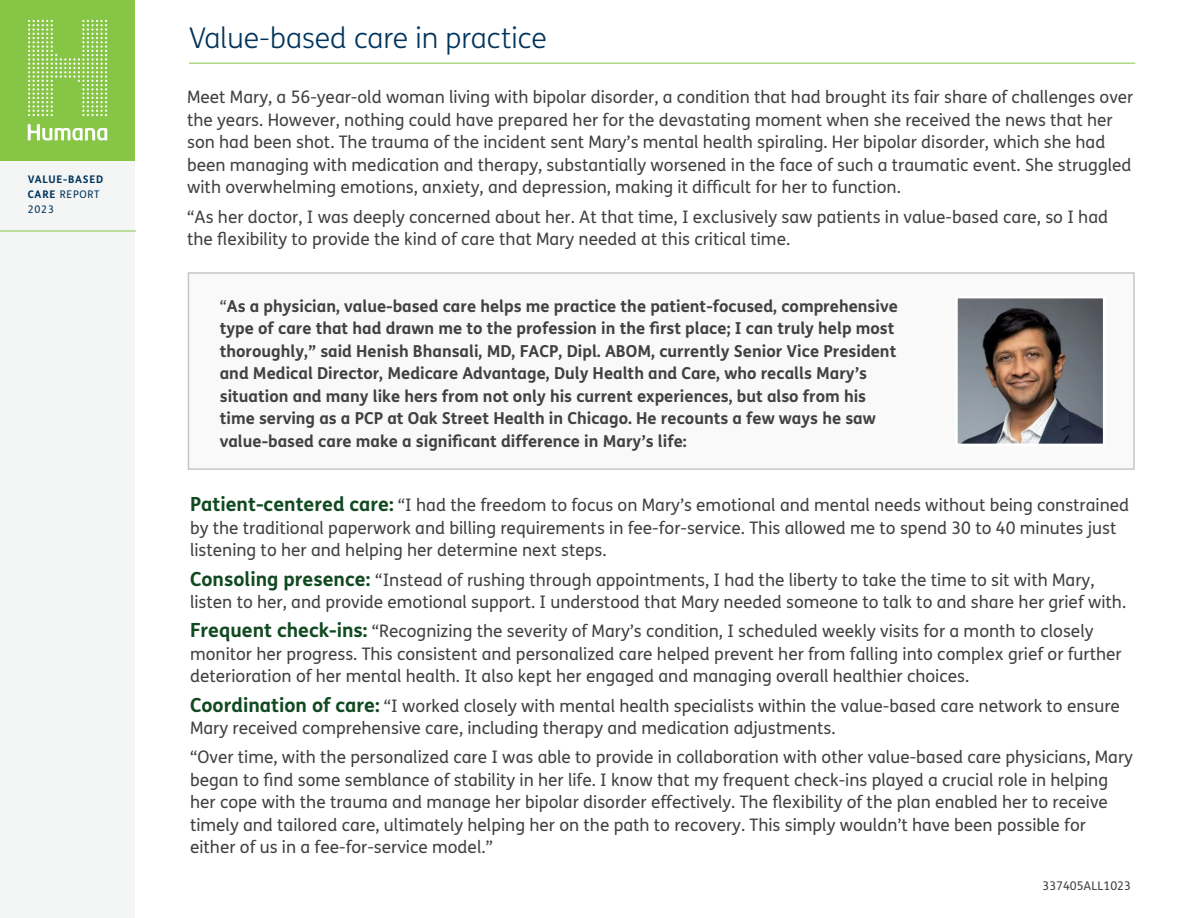
<style>
.page{position:relative;width:1188px;height:918px;background:#fff}
.page>*{position:absolute;margin:0;border:0;box-sizing:border-box;transform-origin:0 0}
.t1{font:300 28.5px "FS Humana";color:#00345c}
.t2{font:17.25px/22.5px "FS Humana";color:#414042}
.t3{font:700 16.5px/22.5px "FS Humana";color:#414042}
.t4{font:12px "FS Humana";color:#414042}
.t5{font:700 10.5px/15px "FS Humana";letter-spacing:.075em;color:#00345c}
.s1{font-weight:400}
.s2{font-weight:700;font-size:19.5px;color:#114a21}
</style>
<div class="page">
<div style="left:0;top:147px;width:135px;height:771px;background:#f4f5f5"></div>
<div style="left:0;top:0;width:135px;height:160px;background:#87c546"></div>
<hr style="left:0;top:231px;width:136px;height:1px;background:#87c546">
<svg style="left:28px;top:124px;width:79px;height:17px"></svg>
<svg style="left:28px;top:20px;width:79px;height:96px"></svg>
<div style="left:188px;top:272px;width:947px;height:198px;background:#f9f9f9"></div>
<img style="left:959px;top:299px;width:143px;height:144px">
<div style="left:955px;top:295px;width:151px;height:152px;border:3px solid #fff"></div>
<hr style="left:189px;top:63px;width:946px;height:1px;background:#87c546">
<p class="t5" style="left:28px;top:172px;width:77px">VALUE-BASED<br>CARE <span class="s1">REPORT<br>2023</span></p>
<h1 class="t1" style="left:189px;top:19px;width:360px">Value-based care in practice</h1>
<p class="t2" style="left:187px;top:86px;width:948px">Meet Mary, a 56-year-old woman living with bipolar disorder, a condition that had brought its fair share of challenges over the years. However, nothing could have prepared her for the devastating moment when she received the news that her son had been shot. The trauma of the incident sent Mary’s mental health spiraling. Her bipolar disorder, which she had been managing with medication and therapy, substantially worsened in the face of such a traumatic event. She struggled with overwhelming emotions, anxiety, and depression, making it difficult for her to function.</p>
<p class="t2" style="left:187px;top:205px;width:923px">“As her doctor, I was deeply concerned about her. At that time, I exclusively saw patients in value-based care, so I had the flexibility to provide the kind of care that Mary needed at this critical time.</p>
<p class="t3" style="left:220px;top:294px;width:680px"><span class="s1">“</span>As a physician, value-based care helps me practice the patient-focused, comprehensive type of care that had drawn me to the profession in the first place; I can truly help most thoroughly,” said Henish Bhansali, MD, FACP, Dipl. ABOM, currently Senior Vice President and Medical Director, Medicare Advantage, Duly Health and Care, who recalls Mary’s situation and many like hers from not only his current experiences, but also from his time serving as a PCP at Oak Street Health in Chicago. He recounts a few ways he saw value-based care make a significant difference in Mary’s life:</p>
<p class="t2" style="left:190px;top:494px;width:941px"><span class="s2">Patient-centered care:</span> “I had the freedom to focus on Mary’s emotional and mental needs without being constrained by the traditional paperwork and billing requirements in fee-for-service. This allowed me to spend 30 to 40 minutes just listening to her and helping her determine next steps.</p>
<p class="t2" style="left:190px;top:568px;width:938px"><span class="s2">Consoling presence:</span> “Instead of rushing through appointments, I had the liberty to take the time to sit with Mary, listen to her, and provide emotional support. I understood that Mary needed someone to talk to and share her grief with.</p>
<p class="t2" style="left:190px;top:620px;width:933px"><span class="s2">Frequent check-ins:</span> “Recognizing the severity of Mary’s condition, I scheduled weekly visits for a month to closely monitor her progress. This consistent and personalized care helped prevent her from falling into complex grief or further deterioration of her mental health. It also kept her engaged and managing overall healthier choices.</p>
<p class="t2" style="left:190px;top:694px;width:931px"><span class="s2">Coordination of care:</span> “I worked closely with mental health specialists within the value-based care network to ensure<br>Mary received comprehensive care, including therapy and medication adjustments.</p>
<p class="t2" style="left:190px;top:746px;width:944px">“Over time, with the personalized care I was able to provide in collaboration with other value-based care physicians, Mary began to find some semblance of stability in her life. I know that my frequent check-ins played a crucial role in helping her cope with the trauma and manage her bipolar disorder effectively. The flexibility of the plan enabled her to receive timely and tailored care, ultimately helping her on the path to recovery. This simply wouldn’t have been possible for either of us in a fee-for-service model.”</p>
<p class="t4" style="left:1043px;top:878px;width:90px">337405ALL1023</p>
</div>
